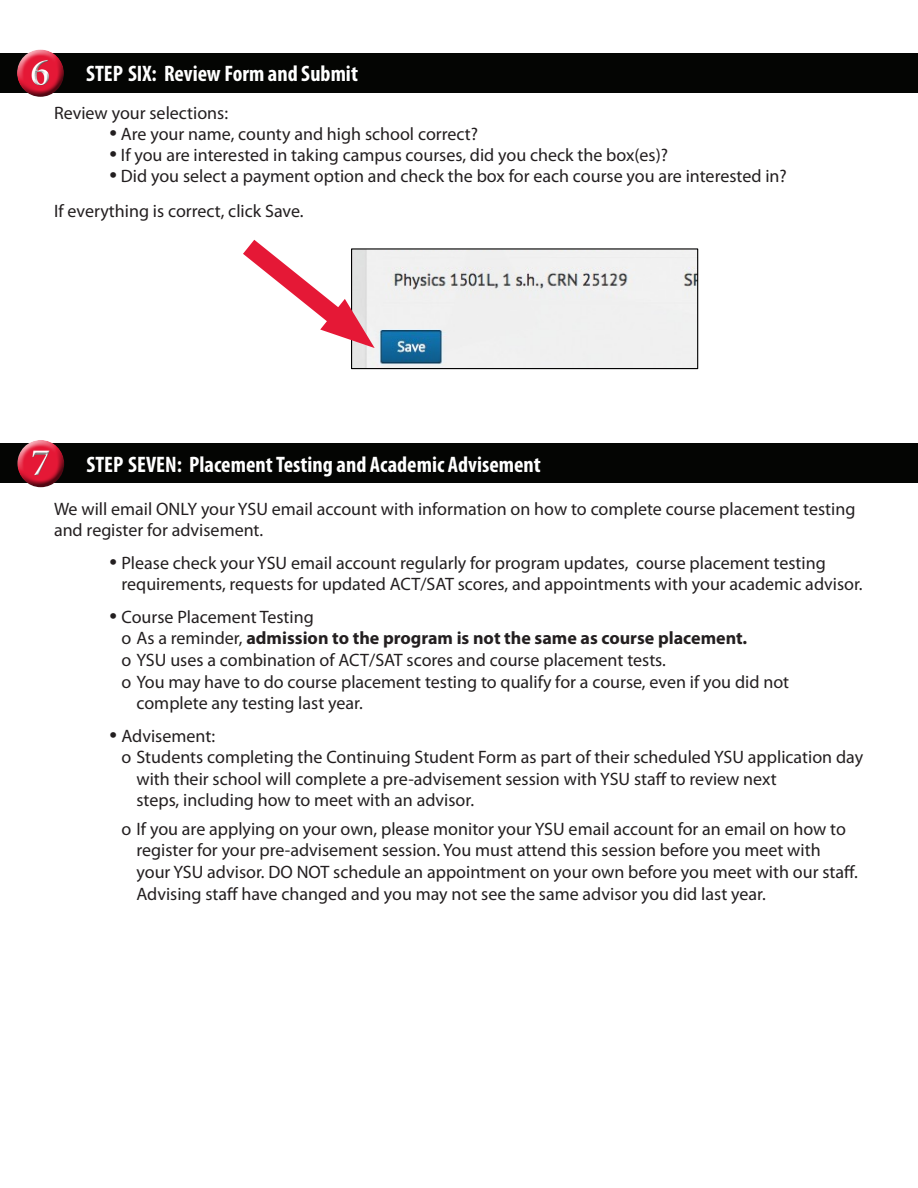
<style>
.page{position:relative;width:918px;height:1188px;background:#fff}
.page>*{position:absolute;margin:0;border:0;box-sizing:border-box;transform-origin:0 0}
.t1{font:700 condensed 22.5px "Myriad Pro";color:#fff}
.t2{font:18px/21.6px "Myriad Pro";color:#231f20}
.t3{font:700 18px "Myriad Pro";color:#231f20}
.s1{font-family:"Minion Pro";font-stretch:normal;font-size:39.3px}
.s2{font-size:27px}
.s3{font-weight:400}
</style>
<div class="page">
<div style="left:0;top:53px;width:918px;height:39px;background:#040503"></div>
<div style="left:16px;top:49px;width:50px;height:37px;background:#fff;opacity:.75"></div>
<div style="left:16px;top:56px;width:50px;height:43px;background:#231f20;opacity:.75"></div>
<div style="left:24px;top:51px;width:34px;height:33px;background:#fff;opacity:.75"></div>
<div style="left:24px;top:55px;width:34px;height:38px;background:#231f20;opacity:.75"></div>
<div style="left:0;top:443px;width:918px;height:40px;background:#040503"></div>
<div style="left:17px;top:439px;width:49px;height:37px;background:#fff;opacity:.75"></div>
<div style="left:17px;top:447px;width:49px;height:43px;background:#231f20;opacity:.75"></div>
<div style="left:25px;top:443px;width:34px;height:36px;background:#fff;opacity:.75"></div>
<div style="left:25px;top:446px;width:34px;height:38px;background:#231f20;opacity:.75"></div>
<img style="left:353px;top:250px;width:343px;height:117px">
<div style="left:351px;top:248px;width:347px;height:121px;border:1px solid #000"></div>
<svg style="left:243px;top:239px;width:132px;height:114px"></svg>
<p class="t1" style="left:31px;top:60px;width:329px"><span class="s1">6</span> STEP SIX: Review Form and Submit</p>
<p class="t2" style="left:54px;top:102px;width:176px">Review your selections:</p>
<p class="t2" style="left:110px;top:123px;width:370px"><span class="s2">•</span> Are your name, county and high school correct?</p>
<p class="t2" style="left:110px;top:144px;width:560px"><span class="s2">•</span> If you are interested in taking campus courses, did you check the box(es)?</p>
<p class="t2" style="left:110px;top:165px;width:679px"><span class="s2">•</span> Did you select a payment option and check the box for each course you are interested in?</p>
<p class="t2" style="left:54px;top:200px;width:251px">If everything is correct, click Save.</p>
<p class="t1" style="left:31px;top:450px;width:511px"><span class="s1">7</span> STEP SEVEN: Placement Testing and Academic Advisement</p>
<p class="t2" style="left:54px;top:498px;width:803px">We will email ONLY your YSU email account with information on how to complete course placement testing and register for advisement.</p>
<p class="t2" style="left:122px;top:552px;width:743px;text-indent:-12px"><span class="s2">•</span> Please check your YSU email account regularly for program updates, course placement testing requirements, requests for updated ACT/SAT scores, and appointments with your academic advisor.</p>
<p class="t2" style="left:110px;top:606px;width:206px"><span class="s2">•</span> Course Placement Testing</p>
<p class="t3" style="left:122px;top:627px;width:627px"><span class="s3">o As a reminder,</span> admission to the program is not the same as course placement.</p>
<p class="t2" style="left:122px;top:649px;width:546px">o YSU uses a combination of ACT/SAT scores and course placement tests.</p>
<p class="t2" style="left:122px;top:671px;width:669px">o You may have to do course placement testing to qualify for a course, even if you did not</p>
<p class="t2" style="left:136px;top:692px;width:228px">complete any testing last year.</p>
<p class="t2" style="left:110px;top:725px;width:107px"><span class="s2">•</span> Advisement:</p>
<p class="t2" style="left:122px;top:746px;width:743px">o Students completing the Continuing Student Form as part of their scheduled YSU application day</p>
<p class="t2" style="left:136px;top:768px;width:642px">with their school will complete a pre-advisement session with YSU staff to review next</p>
<p class="t2" style="left:136px;top:789px;width:339px">steps, including how to meet with an advisor.</p>
<p class="t2" style="left:122px;top:818px;width:726px">o If you are applying on your own, please monitor your YSU email account for an email on how to</p>
<p class="t2" style="left:136px;top:839px;width:686px">register for your pre-advisement session. You must attend this session before you meet with</p>
<p class="t2" style="left:136px;top:861px;width:723px">your YSU advisor. DO NOT schedule an appointment on your own before you meet with our staff.</p>
<p class="t2" style="left:136px;top:882px;width:631px">Advising staff have changed and you may not see the same advisor you did last year.</p>
</div>
